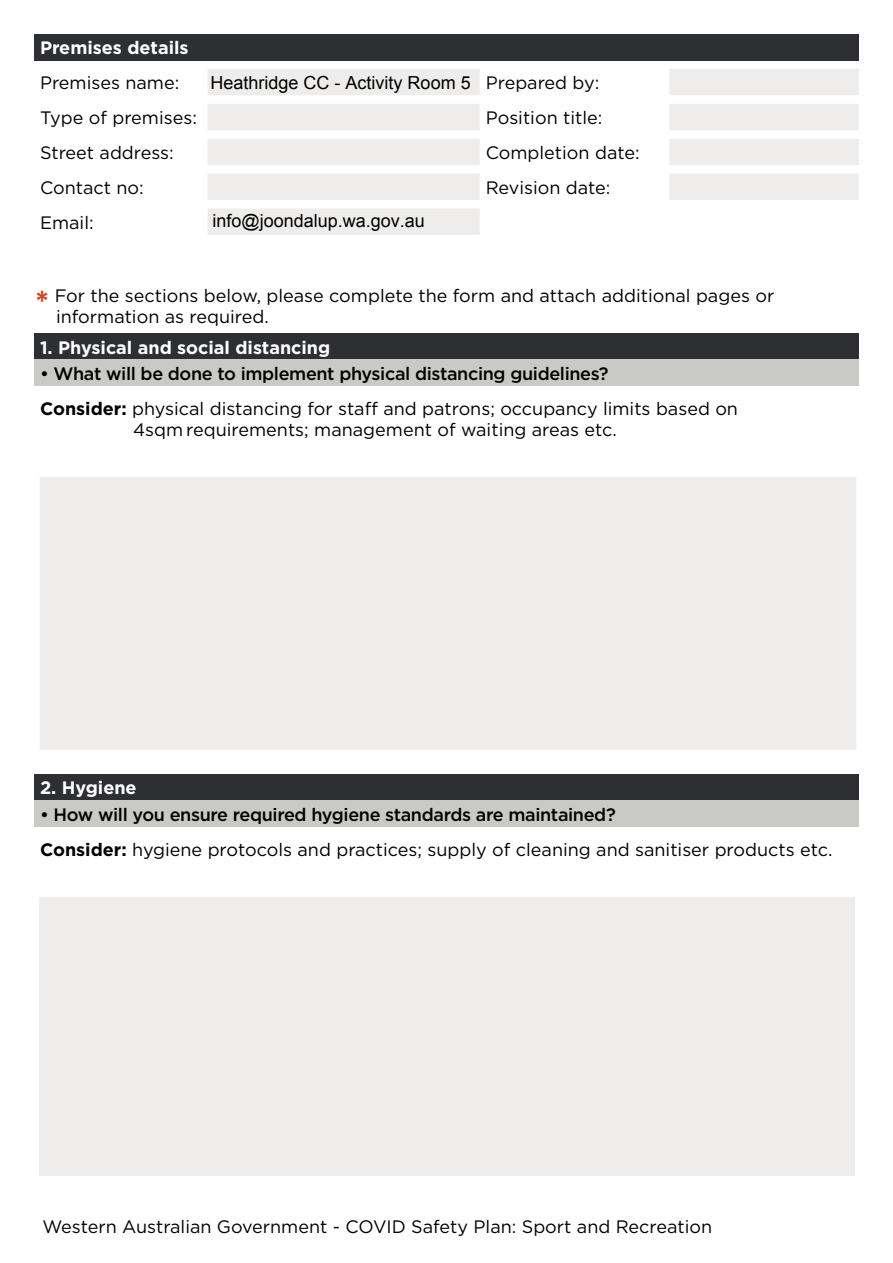
<style>
.page{position:relative;width:893px;height:1263px;background:#fff}
.page>*{position:absolute;margin:0;border:0;box-sizing:border-box;transform-origin:0 0}
.t1{font:18px/35px "Gotham";color:#000}
.t2{font:700 18px "Gotham";color:#fff}
.t3{font:18px "Arial";color:#000}
.s1{font-weight:700;font-size:33px;color:#cf4627}
.s2{font-weight:500}
.s3{font-weight:700}
</style>
<div class="page">
<div style="left:34px;top:34px;width:825px;height:26px;background:#2d2f32"></div>
<svg style="left:208px;top:69px;width:651px;height:166px;fill:#eeedec"></svg>
<div style="left:34px;top:333px;width:825px;height:26px;background:#2d2f32"></div>
<div style="left:34px;top:359px;width:825px;height:27px;background:#c9c9c6"></div>
<div style="left:34px;top:774px;width:825px;height:26px;background:#2d2f32"></div>
<div style="left:34px;top:800px;width:825px;height:27px;background:#c9c9c6"></div>
<div style="left:40px;top:477px;width:816px;height:273px;background:#eeedec"></div>
<div style="left:40px;top:897px;width:815px;height:279px;background:#eeedec"></div>
<p class="t2" style="left:40px;top:36px;width:150px">Premises details</p>
<p class="t1" style="left:40px;top:65px;width:141px">Premises name:</p>
<p class="t1" style="left:486px;top:65px;width:115px">Prepared by:</p>
<p class="t1" style="left:40px;top:100px;width:158px">Type of premises:</p>
<p class="t1" style="left:486px;top:100px;width:118px">Position title:</p>
<p class="t1" style="left:40px;top:135px;width:135px">Street address:</p>
<p class="t1" style="left:486px;top:135px;width:155px">Completion date:</p>
<p class="t1" style="left:40px;top:170px;width:105px">Contact no:</p>
<p class="t1" style="left:486px;top:170px;width:126px">Revision date:</p>
<p class="t1" style="left:40px;top:205px;width:55px">Email:</p>
<p class="t3" style="left:210px;top:71px;width:262px">Heathridge CC - Activity Room 5</p>
<p class="t3" style="left:212px;top:209px;width:214px">info@joondalup.wa.gov.au</p>
<p class="t1" style="left:56px;top:284px;width:720px;line-height:21.6px;text-indent:-21px"><span class="s1">*</span> For the sections below, please complete the form and attach additional pages or information as required.</p>
<p class="t2" style="left:40px;top:335px;width:292px">1. Physical and social distancing</p>
<p class="t1" style="left:40px;top:356px;width:699px"><span class="s2">• What will be done to implement physical distancing guidelines?<br></span><span class="s3">Consider:</span> physical distancing for staff and patrons; occupancy limits based on</p>
<p class="t1" style="left:133px;top:412px;width:485px">4sqm requirements; management of waiting areas etc.</p>
<p class="t2" style="left:40px;top:776px;width:98px">2. Hygiene</p>
<p class="t1" style="left:40px;top:796px;width:794px"><span class="s2">• How will you ensure required hygiene standards are maintained?<br></span><span class="s3">Consider:</span> hygiene protocols and practices; supply of cleaning and sanitiser products etc.</p>
<p class="t1" style="left:43px;top:1208px;width:671px">Western Australian Government - COVID Safety Plan: Sport and Recreation</p>
</div>
